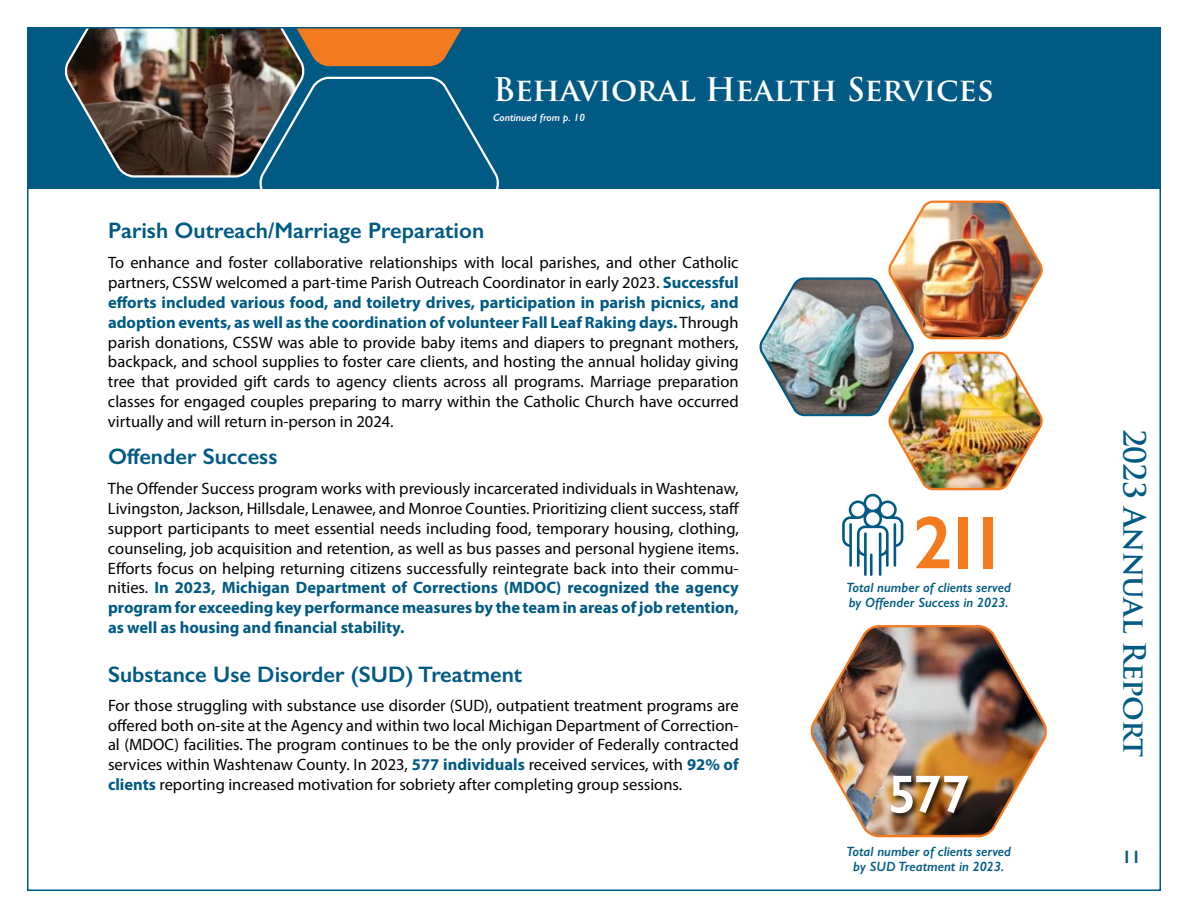
<style>
.page{position:relative;width:1188px;height:918px;background:#fff}
.page>*{position:absolute;margin:0;border:0;box-sizing:border-box;transform-origin:0 0}
.t1{font:600 75px "Gill Sans";color:#f47a20}
.t2{font:600 54px "Gill Sans";color:#fff}
.t3{font:700 31.65px "Trajan Pro";letter-spacing:-.01em;color:#fff}
.t4{font:700 30px "Trajan Pro";letter-spacing:-.02em;color:#005a83}
.t5{font:600 22.5px "Gill Sans";color:#005a83}
.t6{font:600 18px "Gill Sans";color:#005a83}
.t7{font:16.5px/19.8px "Myriad Pro";color:#000;text-align:justify}
.t8{font:italic 600 13.5px/15px "Gill Sans";color:#005a83}
.t9{font:italic 600 10.5px "Gill Sans";color:#fff}
.s1{font-weight:700;color:#005a83}
</style>
<div class="page">
<div style="left:27px;top:27px;width:1133px;height:162px;background:#005a83"></div>
<img style="left:64px;top:30px;width:241px;height:148px">
<svg style="left:260px;top:30px;width:201px;height:36px;background:#bb6c2f"></svg>
<svg style="left:257px;top:76px;width:242px;height:113px"></svg>
<img style="left:810px;top:625px;width:237px;height:213px">
<img style="left:759px;top:200px;width:284px;height:376px">
<div style="left:889px;top:774px;width:87px;height:47px;background:#000;opacity:.75"></div>
<h3 class="t3" style="left:493px;top:76px;width:502px">Behavioral Health Services</h3>
<p class="t9" style="left:493px;top:113px;width:93px">Continued from p. 10</p>
<h3 class="t5" style="left:108px;top:222px;width:378px">Parish Outreach/Marriage Preparation</h3>
<p class="t7" style="left:108px;top:254px;width:632px">To enhance and foster collaborative relationships with local parishes, and other Catholic partners, CSSW welcomed a part-time Parish Outreach Coordinator in early 2023. <span class="s1">Successful efforts included various food, and toiletry drives, participation in parish picnics, and adoption events, as well as the coordination of volunteer Fall Leaf Raking days.</span> Through parish donations, CSSW was able to provide baby items and diapers to pregnant mothers, backpack, and school supplies to foster care clients, and hosting the annual holiday giving tree that provided gift cards to agency clients across all programs. Marriage preparation classes for engaged couples preparing to marry within the Catholic Church have occurred virtually and will return in-person in 2024.</p>
<h3 class="t5" style="left:108px;top:448px;width:171px">Offender Success</h3>
<p class="t7" style="left:108px;top:480px;width:633px">The Offender Success program works with previously incarcerated individuals in Washtenaw, Livingston, Jackson, Hillsdale, Lenawee, and Monroe Counties. Prioritizing client success, staff support participants to meet essential needs including food, temporary housing, clothing, counseling, job acquisition and retention, as well as bus passes and personal hygiene items.<br>Efforts focus on helping returning citizens successfully reintegrate back into their commu&shy;nities. <span class="s1">In 2023, Michigan Department of Corrections (MDOC) recognized the agency program for exceeding key performance measures by the team in areas of job retention, as well as housing and financial stability.</span></p>
<h3 class="t5" style="left:108px;top:666px;width:416px">Substance Use Disorder (SUD) Treatment</h3>
<p class="t7" style="left:108px;top:697px;width:632px">For those struggling with substance use disorder (SUD), outpatient treatment programs are offered both on-site at the Agency and within two local Michigan Department of Correction&shy;al (MDOC) facilities. The program continues to be the only provider of Federally contracted services within Washtenaw County. In 2023, <span class="s1">577 individuals</span> received services, with <span class="s1">92% of clients</span> reporting increased motivation for sobriety after completing group sessions.</p>
<h1 class="t1" style="left:913px;top:516px;width:96px">211</h1>
<p class="t8" style="left:846px;top:581px;width:166px">Total number of clients served by Offender Success in 2023.</p>
<h2 class="t2" style="left:888px;top:775px;width:83px">577</h2>
<p class="t8" style="left:846px;top:845px;width:166px;text-align:center">Total number of clients served by SUD Treatment in 2023.</p>
<h3 class="t4" style="left:1147px;top:429px;width:330px;rotate:90deg">2023 Annual Report</h3>
<p class="t6" style="left:1122px;top:851px;width:21px">11</p>
</div>
